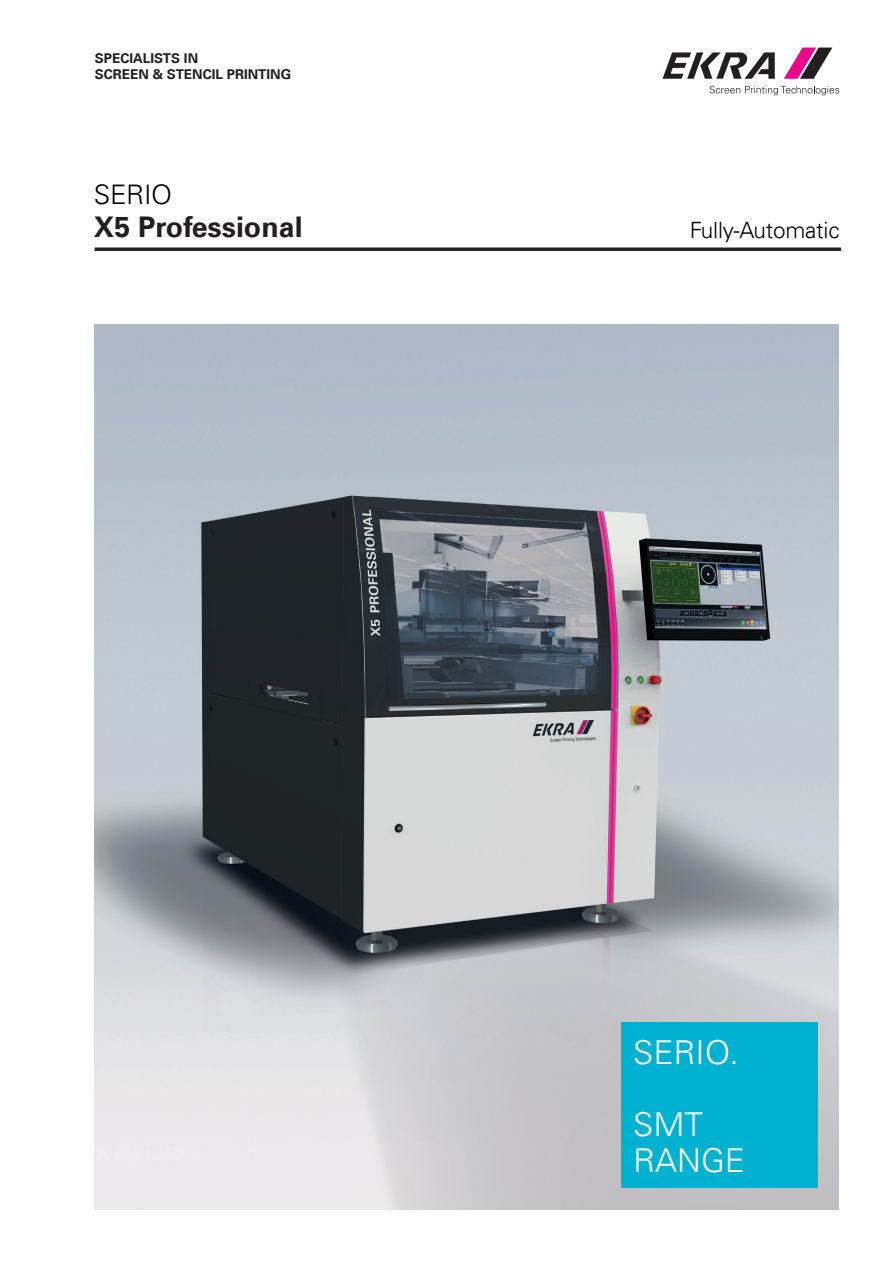
<style>
.page{position:relative;width:893px;height:1263px;background:#fff}
.page>*{position:absolute;margin:0;border:0;box-sizing:border-box;transform-origin:0 0}
.t1{font:300 33px "Univers LT";color:#fff}
.t2{font:700 28.5px "Univers";color:#231f20}
.t3{font:300 27px "Univers LT";letter-spacing:-.01em;color:#000}
.t4{font:300 22.5px "Univers LT";letter-spacing:-.01em;color:#000}
.t5{font:700 13.5px/16.2px "Univers";color:#231f20}
</style>
<div class="page">
<img style="left:95px;top:324px;width:744px;height:885px">
<div style="left:621px;top:1022px;width:196px;height:166px;background:#00b1d1"></div>
<svg style="left:663px;top:52px;width:112px;height:27px"></svg>
<svg style="left:710px;top:86px;width:129px;height:9px"></svg>
<svg style="left:784px;top:48px;width:48px;height:31px"></svg>
<svg style="left:95px;top:247px;width:746px;height:4px;background:#403d3d"></svg>
<p class="t5" style="left:95px;top:50px;width:198px">SPECIALISTS IN<br>SCREEN &amp; STENCIL PRINTING</p>
<p class="t3" style="left:94px;top:179px;width:80px">SERIO</p>
<p class="t2" style="left:94px;top:211px;width:210px">X5 Professional</p>
<p class="t4" style="left:690px;top:216px;width:151px">Fully-Automatic</p>
<p class="t1" style="left:633px;top:1033px;width:107px">SERIO.</p>
<p class="t1" style="left:633px;top:1105px;width:71px">SMT</p>
<p class="t1" style="left:633px;top:1141px;width:113px">RANGE</p>
</div>
